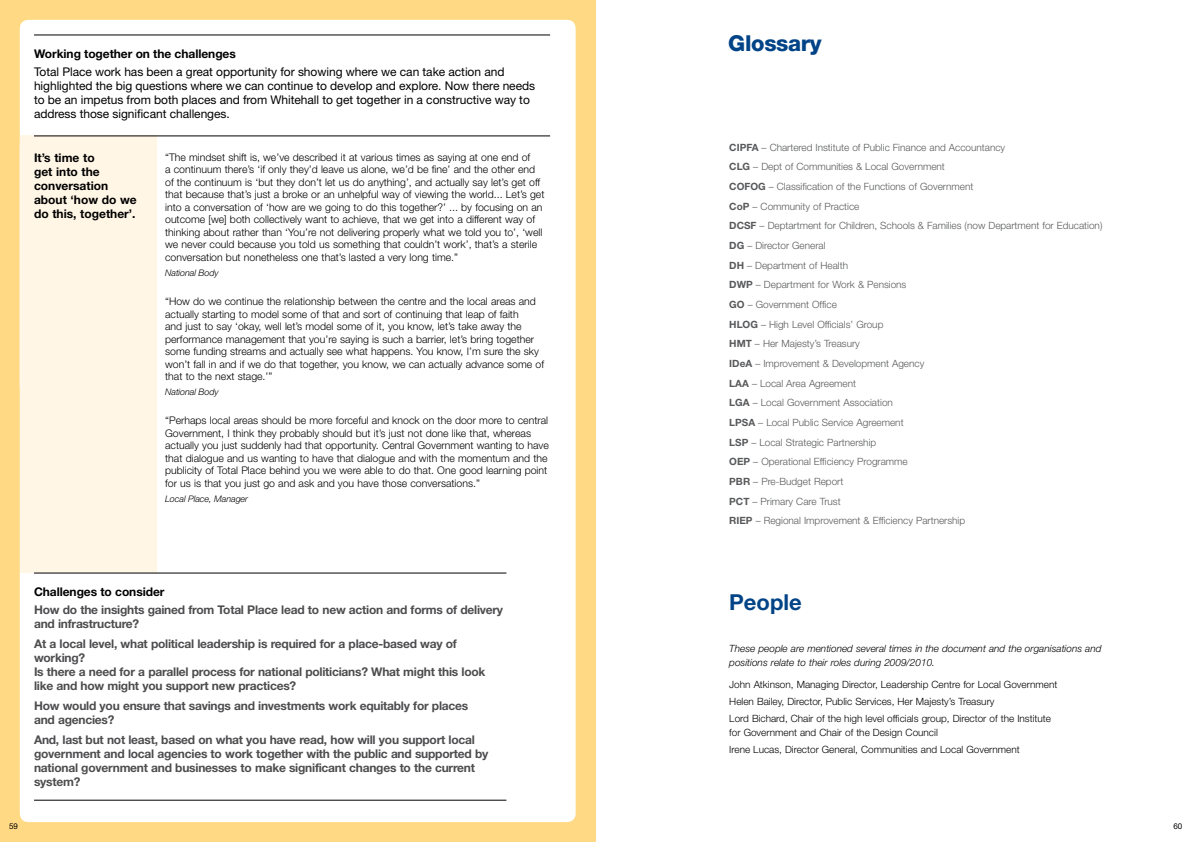
<style>
.page{position:relative;width:1191px;height:842px;background:#fff}
.page>*{position:absolute;margin:0;border:0;box-sizing:border-box;transform-origin:0 0}
.t1{font:800 22px "Helvetica Neue";letter-spacing:-.015em;color:#004386}
.t2{font:700 22px "Helvetica Neue";color:#004386}
.t3{font:700 12px/14px "Helvetica Neue";letter-spacing:-.02em;color:#4d4d4f}
.t4{font:12px/14px "Helvetica Neue";letter-spacing:-.005em;color:#000}
.t5{font:700 12px/14px "Helvetica Neue";color:#000}
.t6{font:300 10.5px/12.5px "Helvetica Neue";color:#000}
.t7{font:300 10px/19.7px "Helvetica Neue";color:#58595b}
.t8{font:300 10px/16.8px "Helvetica Neue";color:#000}
.t9{font:italic 300 10px/14px "Helvetica Neue";color:#000}
.t10{font:italic 300 9px "Helvetica Neue";letter-spacing:-.01em;color:#000}
.t11{font:8px "Helvetica Neue";color:#000}
.s1{font-weight:700}
</style>
<div class="page">
<div style="left:0;top:0;width:595px;height:842px;background:#ffd984"></div>
<div style="left:20px;top:20px;width:555px;height:802px;background:#fff;border-radius:9px"></div>
<div style="left:20px;top:135px;width:137px;height:438px;background:#fff6e6"></div>
<hr style="left:34px;top:34px;width:516px;height:1px;background:#000">
<hr style="left:34px;top:135px;width:516px;height:1px;background:#000">
<hr style="left:34px;top:572px;width:472px;height:1px;background:#000">
<hr style="left:34px;top:800px;width:472px;height:1px;background:#000">
<p class="t5" style="left:34px;top:47px;width:203px">Working together on the challenges</p>
<p class="t4" style="left:34px;top:65px;width:502px">Total Place work has been a great opportunity for showing where we can take action and highlighted the big questions where we can continue to develop and explore. Now there needs to be an impetus from both places and from Whitehall to get together in a constructive way to address those significant challenges.</p>
<p class="t5" style="left:34px;top:150px;width:104px">It’s time to<br>get into the conversation about ‘how do we do this, together’.</p>
<p class="t6" style="left:165px;top:151px;width:381px">“The mindset shift is, we’ve described it at various times as saying at one end of<br>a continuum there’s ‘if only they’d leave us alone, we’d be fine’ and the other end of the continuum is ‘but they don’t let us do anything’, and actually say let’s get off that because that’s just a broke or an unhelpful way of viewing the world... Let’s get into a conversation of ‘how are we going to do this together?’ ... by focusing on an outcome [we] both collectively want to achieve, that we get into a different way of thinking about rather than ‘You’re not delivering properly what we told you to’, ‘well we never could because you told us something that couldn’t work’, that’s a sterile conversation but nonetheless one that’s lasted a very long time.”</p>
<p class="t10" style="left:165px;top:267px;width:55px">National Body</p>
<p class="t6" style="left:165px;top:295px;width:380px">“How do we continue the relationship between the centre and the local areas and actually starting to model some of that and sort of continuing that leap of faith<br>and just to say ‘okay, well let’s model some of it, you know, let’s take away the performance management that you’re saying is such a barrier, let’s bring together some funding streams and actually see what happens. You know, I’m sure the sky won’t fall in and if we do that together, you know, we can actually advance some of that to the next stage.’”</p>
<p class="t10" style="left:165px;top:386px;width:55px">National Body</p>
<p class="t6" style="left:165px;top:414px;width:385px">“Perhaps local areas should be more forceful and knock on the door more to central Government, I think they probably should but it’s just not done like that, whereas actually you just suddenly had that opportunity. Central Government wanting to have that dialogue and us wanting to have that dialogue and with the momentum and the publicity of Total Place behind you we were able to do that. One good learning point for us is that you just go and ask and you have those conversations.”</p>
<p class="t10" style="left:165px;top:493px;width:84px">Local Place, Manager</p>
<p class="t5" style="left:34px;top:585px;width:132px">Challenges to consider</p>
<p class="t3" style="left:34px;top:603px;width:471px">How do the insights gained from Total Place lead to new action and forms of delivery and infrastructure?</p>
<p class="t3" style="left:34px;top:637px;width:453px">At a local level, what political leadership is required for a place-based way of working?<br>Is there a need for a parallel process for national politicians? What might this look like and how might you support new practices?</p>
<p class="t3" style="left:34px;top:698px;width:436px">How would you ensure that savings and investments work equitably for places and agencies?</p>
<p class="t3" style="left:34px;top:732px;width:456px">And, last but not least, based on what you have read, how will you support local government and local agencies to work together with the public and supported by national government and businesses to make significant changes to the current system?</p>
<h1 class="t1" style="left:728px;top:30px;width:95px">Glossary</h1>
<p class="t7" style="left:729px;top:137px;width:374px"><span class="s1">CIPFA</span> – Chartered Institute of Public Finance and Accountancy<br><span class="s1">CLG</span> – Dept of Communities &amp; Local Government<br><span class="s1">COFOG</span> – Classification of the Functions of Government<br><span class="s1">CoP</span> – Community of Practice<br><span class="s1">DCSF</span> – Deptartment for Children, Schools &amp; Families (now Department for Education)<br><span class="s1">DG</span> – Director General<br><span class="s1">DH</span> – Department of Health<br><span class="s1">DWP</span> – Department for Work &amp; Pensions<br><span class="s1">GO</span> – Government Office<br><span class="s1">HLOG</span> – High Level Officials’ Group<br><span class="s1">HMT</span> – Her Majesty’s Treasury<br><span class="s1">IDeA</span> – Improvement &amp; Development Agency<br><span class="s1">LAA</span> – Local Area Agreement<br><span class="s1">LGA</span> – Local Government Association<br><span class="s1">LPSA</span> – Local Public Service Agreement<br><span class="s1">LSP</span> – Local Strategic Partnership<br><span class="s1">OEP</span> – Operational Efficiency Programme<br><span class="s1">PBR</span> – Pre-Budget Report<br><span class="s1">PCT</span> – Primary Care Trust<br><span class="s1">RIEP</span> – Regional Improvement &amp; Efficiency Partnership</p>
<h1 class="t2" style="left:729px;top:588px;width:74px">People</h1>
<p class="t9" style="left:729px;top:641px;width:374px">These people are mentioned several times in the document and the organisations and positions relate to their roles during 2009/2010.</p>
<p class="t8" style="left:729px;top:676px;width:329px">John Atkinson, Managing Director, Leadership Centre for Local Government<br>Helen Bailey, Director, Public Services, Her Majesty’s Treasury<br>Lord Bichard, Chair of the high level officials group, Director of the Institute</p>
<p class="t8" style="left:729px;top:724px;width:292px">for Government and Chair of the Design Council<br>Irene Lucas, Director General, Communities and Local Government</p>
<p class="t11" style="left:9px;top:821px;width:10px">59</p>
<p class="t11" style="left:1173px;top:821px;width:10px">60</p>
</div>
